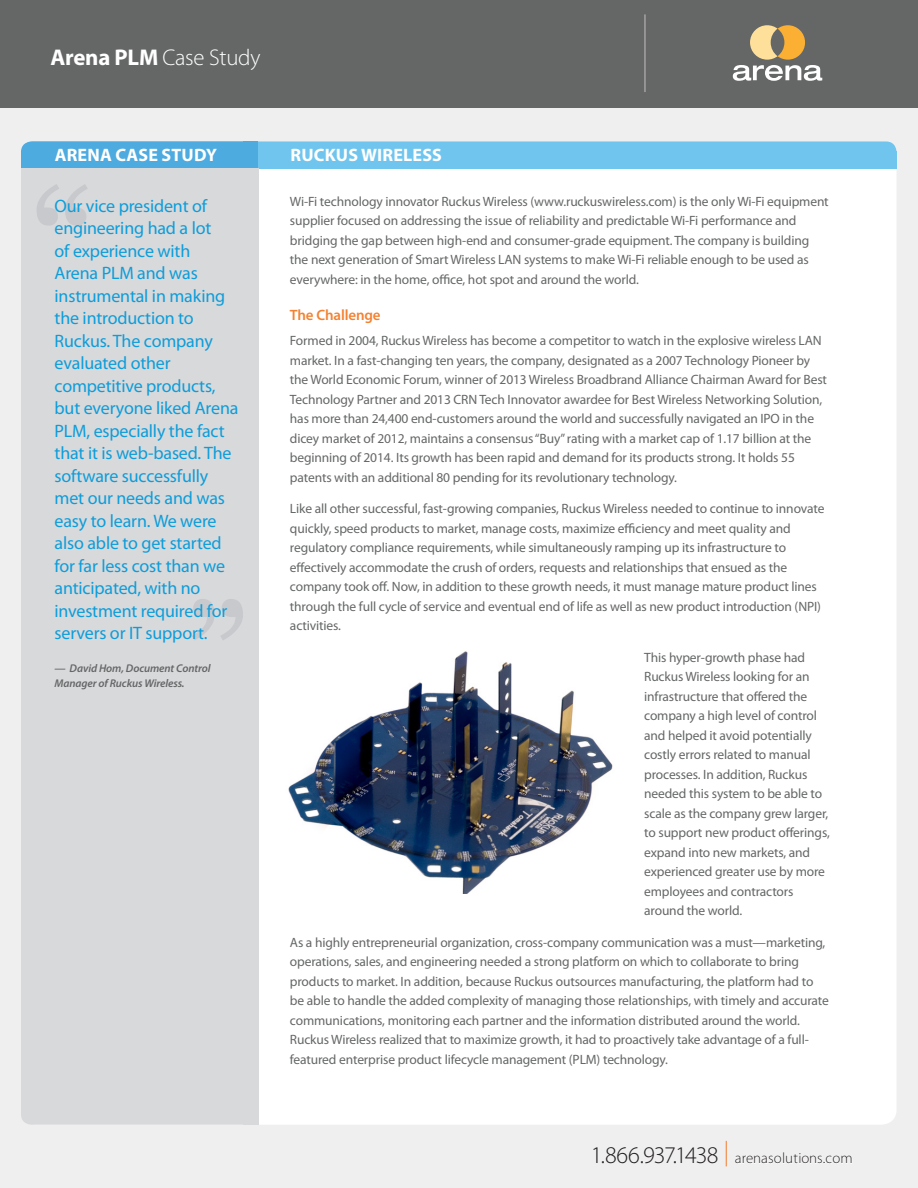
<style>
.page{position:relative;width:918px;height:1188px;background:#fff}
.page>*{position:absolute;margin:0;border:0;box-sizing:border-box;transform-origin:0 0}
.t1{font:157.5px "Georgia";color:#ebedef}
.t2{font:300 22.8px "Myriad Pro";letter-spacing:-.01em;color:#fff}
.t3{font:18px/22.5px "Myriad Pro";letter-spacing:-.01em;color:#0d9dda}
.t4{font:700 18px "Myriad Pro";letter-spacing:.01em;color:#fff}
.t5{font:300 15px "Myriad Pro";color:#231f20}
.t6{font:600 15px "Myriad Pro";letter-spacing:-.01em;color:#f48232}
.Body{font:13.5px/19.5px "Myriad Pro";letter-spacing:-.01em;color:#656666}
.t7{font:italic 600 11.25px/15px "Myriad Pro";letter-spacing:-.01em;color:#656666}
.s1{font-weight:700}
.s2{font-size:24px}
</style>
<div class="page">
<div style="left:0;top:62px;width:918px;height:1126px;background:#efeff0"></div>
<svg style="left:735px;top:1152px;width:117px;height:12px"></svg>
<div style="left:22px;top:148px;width:875px;height:977px;background:#fff;border-radius:15px"></div>
<div style="left:0;top:0;width:918px;height:107px;background:#656666"></div>
<svg style="left:733px;top:25px;width:89px;height:56px"></svg>
<hr style="left:644px;top:14px;width:2px;height:78px;background:#a4a3a3">
<div style="left:22px;top:141px;width:875px;height:26px;background:#70c5ee;border-radius:10px"></div>
<div style="left:22px;top:151px;width:875px;height:17px;background:#70c5ee"></div>
<div style="left:21px;top:141px;width:236px;height:26px;background:#4eabe0;border-radius:10px"></div>
<div style="left:21px;top:151px;width:236px;height:17px;background:#4eabe0"></div>
<div style="left:243px;top:142px;width:15px;height:26px;background:#4eabe0"></div>
<img style="left:288px;top:651px;width:325px;height:242px">
<div style="left:21px;top:168px;width:237px;height:934px;background:#d8d9db"></div>
<div style="left:21px;top:1099px;width:236px;height:26px;background:#d8d9db;border-radius:10px"></div>
<div style="left:21px;top:1098px;width:237px;height:17px;background:#d8d9db"></div>
<div style="left:243px;top:1098px;width:15px;height:27px;background:#d8d9db"></div>
<p class="t2" style="left:51px;top:44px;width:211px"><span class="s1">Arena PLM</span> Case Study</p>
<p class="t4" style="left:55px;top:143px;width:164px">ARENA CASE STUDY</p>
<p class="t4" style="left:291px;top:143px;width:153px">RUCKUS WIRELESS</p>
<h1 class="t1" style="left:30px;top:152px;width:66px">“</h1>
<p class="Body" style="left:290px;top:191px;width:540px">Wi-Fi technology innovator Ruckus Wireless (www.ruckuswireless.com) is the only Wi-Fi equipment supplier focused on addressing the issue of reliability and predictable Wi-Fi performance and bridging the gap between high-end and consumer-grade equipment. The company is building the next generation of Smart Wireless LAN systems to make Wi-Fi reliable enough to be used as everywhere: in the home, office, hot spot and around the world.</p>
<p class="t6" style="left:290px;top:305px;width:92px">The Challenge</p>
<p class="Body" style="left:290px;top:331px;width:539px">Formed in 2004, Ruckus Wireless has become a competitor to watch in the explosive wireless LAN market. In a fast-changing ten years, the company, designated as a 2007 Technology Pioneer by the World Economic Forum, winner of 2013 Wireless Broadbrand Alliance Chairman Award for Best Technology Partner and 2013 CRN Tech Innovator awardee for Best Wireless Networking Solution, has more than 24,400 end-customers around the world and successfully navigated an IPO in the dicey market of 2012, maintains a consensus “Buy” rating with a market cap of 1.17 billion at the beginning of 2014. Its growth has been rapid and demand for its products strong. It holds 55 patents with an additional 80 pending for its revolutionary technology.</p>
<p class="Body" style="left:290px;top:499px;width:536px">Like all other successful, fast-growing companies, Ruckus Wireless needed to continue to innovate quickly, speed products to market, manage costs, maximize efficiency and meet quality and regulatory compliance requirements, while simultaneously ramping up its infrastructure to effectively accommodate the crush of orders, requests and relationships that ensued as the company took off. Now, in addition to these growth needs, it must manage mature product lines through the full cycle of service and eventual end of life as well as new product introduction (NPI) activities.</p>
<p class="Body" style="left:644px;top:647px;width:187px">This hyper-growth phase had<br>Ruckus Wireless looking for an infrastructure that offered the company a high level of control and helped it avoid potentially costly errors related to manual processes. In addition, Ruckus needed this system to be able to scale as the company grew larger, to support new product offerings, expand into new markets, and experienced greater use by more employees and contractors around the world.</p>
<p class="Body" style="left:290px;top:932px;width:541px">As a highly entrepreneurial organization, cross-company communication was a must—marketing, operations, sales, and engineering needed a strong platform on which to collaborate to bring products to market. In addition, because Ruckus outsources manufacturing, the platform had to be able to handle the added complexity of managing those relationships, with timely and accurate communications, monitoring each partner and the information distributed around the world.<br>Ruckus Wireless realized that to maximize growth, it had to proactively take advantage of a full&shy;featured enterprise product lifecycle management (PLM) technology.</p>
<p class="t3" style="left:55px;top:194px;width:185px">Our vice president of engineering had a lot<br>of experience with<br>Arena PLM and was instrumental in making the introduction to<br>Ruckus. The company evaluated other competitive products, but everyone liked Arena<br>PLM, especially the fact that it is web-based. The software successfully met our needs and was easy to learn. We were also able to get started for far less cost than we anticipated, with no investment required for servers or IT support.</p>
<p class="t7" style="left:55px;top:661px;width:158px">— David Hom, Document Control<br>Manager of Ruckus Wireless.</p>
<h1 class="t1" style="left:185px;top:567px;width:66px">”</h1>
<p class="t5" style="left:591px;top:1149px;width:264px"><span class="s2">1.866.937.1438</span> <sup>|</sup> arenasolutions.com</p>
</div>
